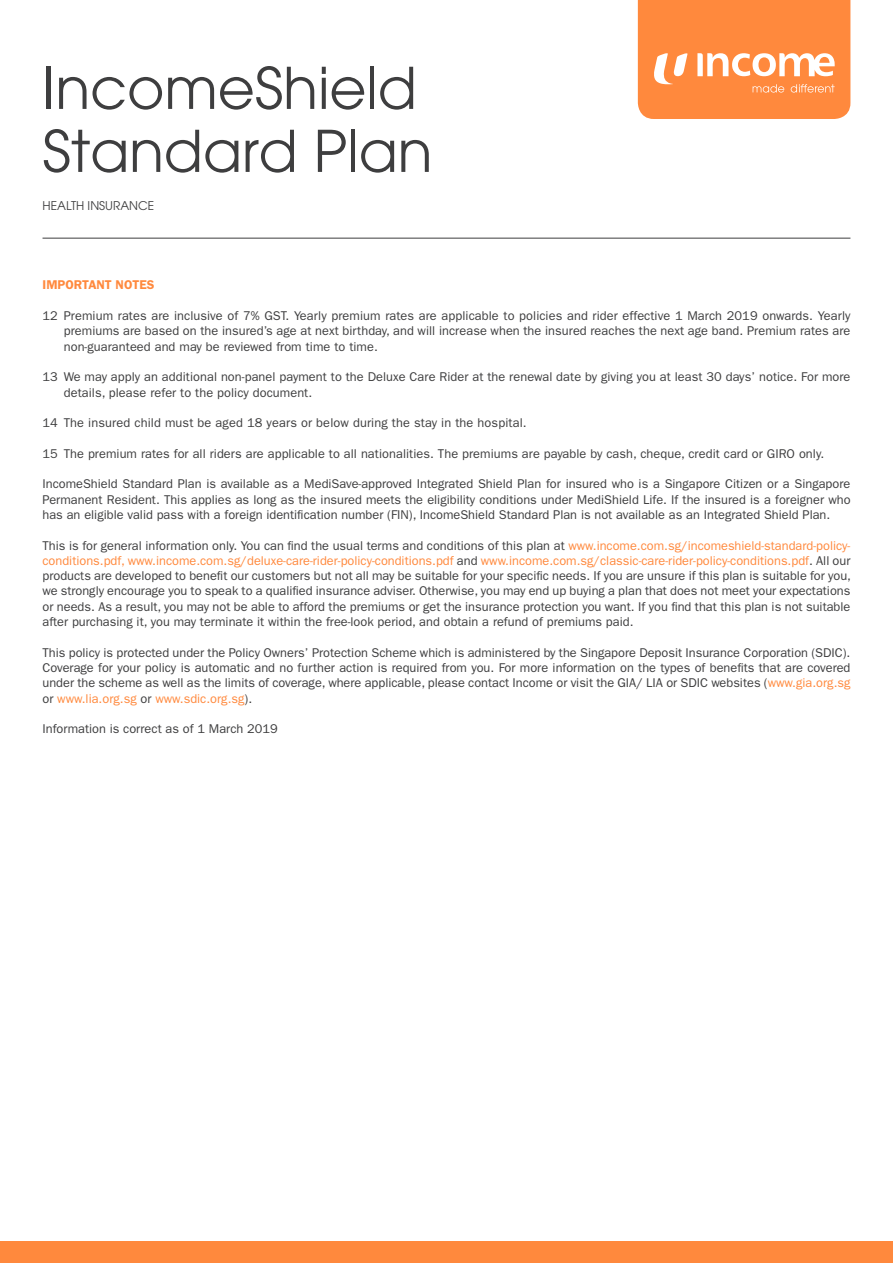
<style>
.page{position:relative;width:893px;height:1263px;background:#fff}
.page>*{position:absolute;margin:0;border:0;box-sizing:border-box;transform-origin:0 0}
.t1{font:57px/63px "Avant Garde";color:#3e3e3f}
.t2{font:12.75px/15.3px "ITC Franklin Gothic Std";letter-spacing:.005em;color:#3e3e3f;text-align:justify}
.t3{font:600 12.75px "ITC Franklin Gothic Std";color:#ff893d}
.t4{font:12px "Avant Garde";color:#3e3e3f}
.s1{color:#ff893d}
</style>
<div class="page">
<div style="left:0;top:1242px;width:893px;height:21px;background:#ff893d"></div>
<hr style="left:43px;top:238px;width:807px;height:1px;background:#3e3e3f">
<svg style="left:638px;top:0;width:212px;height:119px;background:#ff944f"></svg>
<h1 class="t1" style="left:43px;top:57px;width:391px">IncomeShield<br>Standard Plan</h1>
<p class="t4" style="left:43px;top:198px;width:113px">HEALTH INSURANCE</p>
<p class="t3" style="left:43px;top:277px;width:113px">IMPORTANT NOTES</p>
<p class="t2" style="left:64px;top:308px;width:788px;text-indent:-21px">12 Premium rates are inclusive of 7% GST. Yearly premium rates are applicable to policies and rider effective 1 March 2019 onwards. Yearly premiums are based on the insured’s age at next birthday, and will increase when the insured reaches the next age band. Premium rates are non-guaranteed and may be reviewed from time to time.</p>
<p class="t2" style="left:64px;top:369px;width:788px;text-indent:-21px">13 We may apply an additional non-panel payment to the Deluxe Care Rider at the renewal date by giving you at least 30 days’ notice. For more details, please refer to the policy document.</p>
<p class="t2" style="left:43px;top:415px;width:486px">14 The insured child must be aged 18 years or below during the stay in the hospital.</p>
<p class="t2" style="left:43px;top:446px;width:783px">15 The premium rates for all riders are applicable to all nationalities. The premiums are payable by cash, cheque, credit card or GIRO only.</p>
<p class="t2" style="left:43px;top:476px;width:809px">IncomeShield Standard Plan is available as a MediSave-approved Integrated Shield Plan for insured who is a Singapore Citizen or a Singapore Permanent Resident. This applies as long as the insured meets the eligibility conditions under MediShield Life. If the insured is a foreigner who has an eligible valid pass with a foreign identification number (FIN), IncomeShield Standard Plan is not available as an Integrated Shield Plan.</p>
<p class="t2" style="left:43px;top:538px;width:810px">This is for general information only. You can find the usual terms and conditions of this plan at <span class="s1">www.income.com.sg/incomeshield-standard-policy&shy;conditions.pdf, www.income.com.sg/deluxe-care-rider-policy-conditions.pdf</span> and <span class="s1">www.income.com.sg/classic-care-rider-policy-conditions.pdf</span>. All our products are developed to benefit our customers but not all may be suitable for your specific needs. If you are unsure if this plan is suitable for you, we strongly encourage you to speak to a qualified insurance adviser. Otherwise, you may end up buying a plan that does not meet your expectations or needs. As a result, you may not be able to afford the premiums or get the insurance protection you want. If you find that this plan is not suitable after purchasing it, you may terminate it within the free-look period, and obtain a refund of premiums paid.</p>
<p class="t2" style="left:43px;top:645px;width:809px">This policy is protected under the Policy Owners’ Protection Scheme which is administered by the Singapore Deposit Insurance Corporation (SDIC).<br>Coverage for your policy is automatic and no further action is required from you. For more information on the types of benefits that are covered under the scheme as well as the limits of coverage, where applicable, please contact Income or visit the GIA/ LIA or SDIC websites (<span class="s1">www.gia.org.sg </span>or <span class="s1">www.lia.org.sg</span> or <span class="s1">www.sdic.org.sg</span>).</p>
<p class="t2" style="left:43px;top:721px;width:237px">Information is correct as of 1 March 2019</p>
</div>
